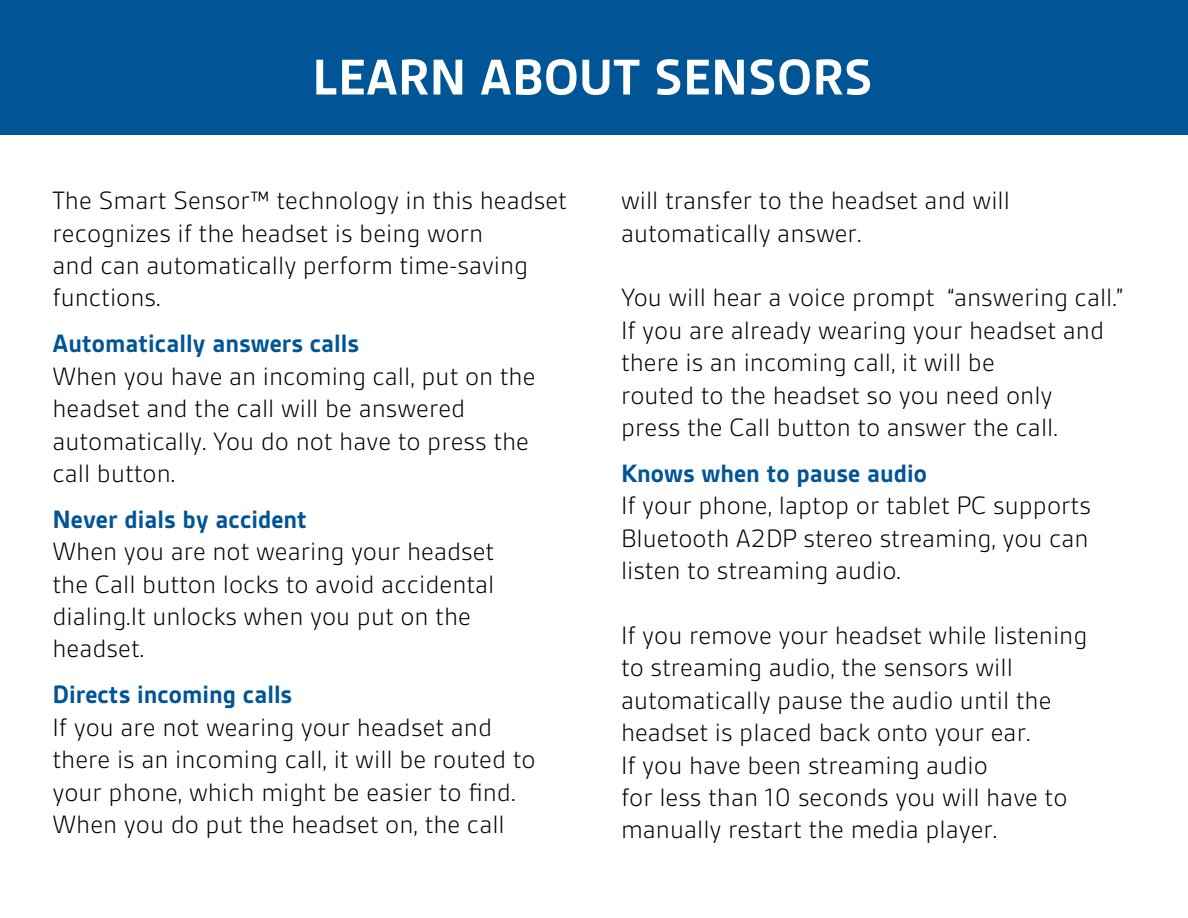
<style>
.page{position:relative;width:1188px;height:918px;background:#fff}
.page>*{position:absolute;margin:0;border:0;box-sizing:border-box;transform-origin:0 0}
.t1{font:700 54px "Gesta";color:#fff}
.t2{font:300 27px/32.4px "Gesta";color:#000}
.t3{font:700 27px "Gesta";color:#005596}
</style>
<div class="page">
<div style="left:0;top:0;width:1188px;height:135px;background:#005596"></div>
<h1 class="t1" style="left:312px;top:49px;width:562px">LEARN ABOUT SENSORS</h1>
<p class="t2" style="left:52px;top:185px;width:516px">The Smart Sensor™ technology in this headset recognizes if the headset is being worn<br>and can automatically perform time-saving functions.</p>
<p class="t3" style="left:52px;top:330px;width:308px">Automatically answers calls</p>
<p class="t2" style="left:52px;top:360px;width:485px">When you have an incoming call, put on the headset and the call will be answered automatically. You do not have to press the call button.</p>
<p class="t3" style="left:52px;top:505px;width:256px">Never dials by accident</p>
<p class="t2" style="left:52px;top:536px;width:444px">When you are not wearing your headset the Call button locks to avoid accidental dialing. It unlocks when you put on the headset.</p>
<p class="t3" style="left:52px;top:681px;width:241px">Directs incoming calls</p>
<p class="t2" style="left:52px;top:711px;width:485px">If you are not wearing your headset and there is an incoming call, it will be routed to your phone, which might be easier to find.<br>When you do put the headset on, the call</p>
<p class="t2" style="left:621px;top:185px;width:390px">will transfer to the headset and will automatically answer.</p>
<p class="t2" style="left:621px;top:282px;width:504px">You will hear a voice prompt “answering call.” If you are already wearing your headset and there is an incoming call, it will be<br>routed to the headset so you need only<br>press the Call button to answer the call.</p>
<p class="t3" style="left:621px;top:459px;width:307px">Knows when to pause audio</p>
<p class="t2" style="left:621px;top:490px;width:471px;text-align:justify">If your phone, laptop or tablet PC supports Bluetooth A2DP stereo streaming, you can listen to streaming audio.</p>
<p class="t2" style="left:621px;top:619px;width:468px">If you remove your headset while listening to streaming audio, the sensors will automatically pause the audio until the headset is placed back onto your ear.<br>If you have been streaming audio<br>for less than 10 seconds you will have to manually restart the media player.</p>
</div>
